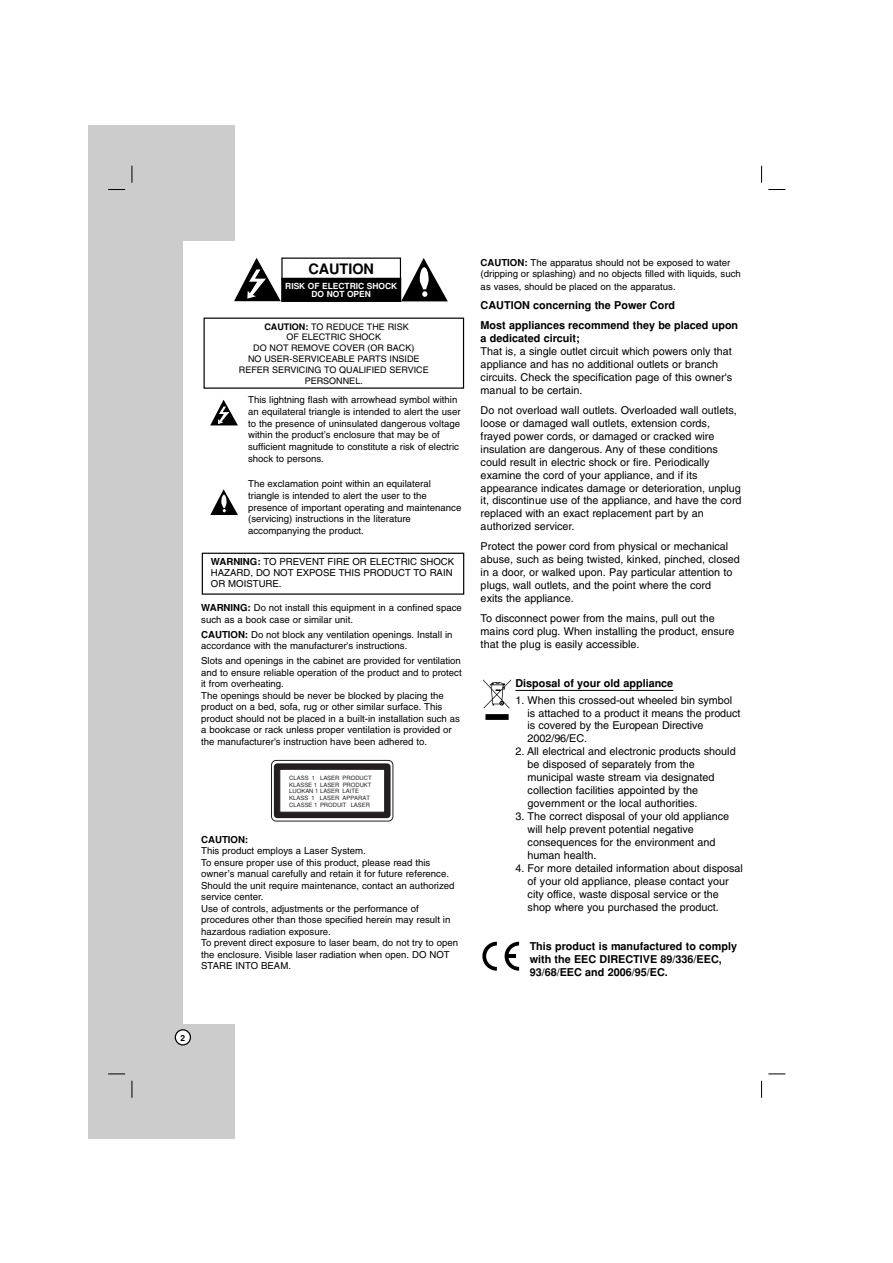
<style>
.page{position:relative;width:893px;height:1263px;background:#fff}
.page>*{position:absolute;margin:0;border:0;box-sizing:border-box;transform-origin:0 0}
.t1{font:700 14.4px "Helvetica";color:#000}
.t2{font:10.8px/12.9px "Helvetica";color:#000}
.t3{font:700 10.8px/12.9px "Helvetica";color:#000}
.t4{font:9.6px/11.6px "Helvetica";color:#000}
.t5{font:700 9.6px "Helvetica";color:#000}
.t6{font:9px "Helvetica";color:#000}
.t7{font:700 8.4px/8.4px "Helvetica";color:#fff;text-align:center}
.t8{font:700 8.4px "Helvetica";color:#000}
.t9{font:5.85px/6.8px "Helvetica";color:#231f20}
.s1{font-weight:700}
</style>
<div class="page">
<div style="left:88px;top:125px;width:146px;height:1013px;background:#ccc"></div>
<div style="left:183px;top:241px;width:111px;height:782px;background:#fff"></div>
<svg style="left:175px;top:1029px;width:16px;height:17px"></svg>
<svg style="left:132px;top:1081px;width:1px;height:17px"></svg>
<svg style="left:761px;top:1081px;width:1px;height:17px"></svg>
<svg style="left:108px;top:1074px;width:17px;height:1px"></svg>
<svg style="left:768px;top:1074px;width:17px;height:1px"></svg>
<svg style="left:761px;top:166px;width:1px;height:17px"></svg>
<svg style="left:768px;top:189px;width:17px;height:1px"></svg>
<svg style="left:132px;top:166px;width:1px;height:17px"></svg>
<svg style="left:108px;top:189px;width:17px;height:1px"></svg>
<hr style="left:515px;top:690px;width:158px;height:1px;background:#000">
<svg style="left:271px;top:760px;width:122px;height:62px"></svg>
<div style="left:274px;top:763px;width:116px;height:55px;background:#231f20;border-radius:3px"></div>
<div style="left:280px;top:769px;width:104px;height:43px;background:#fff;border:1px solid #231f20"></div>
<svg style="left:210px;top:489px;width:28px;height:26px"></svg>
<svg style="left:210px;top:400px;width:28px;height:25px"></svg>
<svg style="left:234px;top:258px;width:47px;height:43px"></svg>
<div style="left:282px;top:279px;width:118px;height:22px;background:#000"></div>
<div style="left:281px;top:278px;width:120px;height:24px;border:1px solid #000"></div>
<svg style="left:401px;top:258px;width:47px;height:43px"></svg>
<div style="left:203px;top:318px;width:261px;height:71px;border:1px solid #000"></div>
<div style="left:202px;top:553px;width:262px;height:42px;border:1px solid #000"></div>
<svg style="left:483px;top:679px;width:28px;height:41px"></svg>
<svg style="left:482px;top:942px;width:15px;height:29px"></svg>
<svg style="left:504px;top:942px;width:15px;height:29px"></svg>
<h1 class="t1" style="left:308px;top:264px;width:67px">CAUTION</h1>
<p class="t7" style="left:285px;top:282px;width:113px">RISK OF ELECTRIC SHOCK<br>DO NOT OPEN</p>
<p class="t6" style="left:264px;top:323px;width:146px"><span class="s1">CAUTION:</span> TO REDUCE THE RISK</p>
<p class="t6" style="left:286px;top:334px;width:96px">OF ELECTRIC SHOCK</p>
<p class="t6" style="left:253px;top:345px;width:163px">DO NOT REMOVE COVER (OR BACK)</p>
<p class="t6" style="left:248px;top:355px;width:173px">NO USER-SERVICEABLE PARTS INSIDE</p>
<p class="t6" style="left:239px;top:366px;width:191px">REFER SERVICING TO QUALIFIED SERVICE</p>
<p class="t6" style="left:305px;top:377px;width:60px">PERSONNEL.</p>
<p class="t4" style="left:248px;top:395px;width:214px">This lightning flash with arrowhead symbol within an equilateral triangle is intended to alert the user to the presence of uninsulated dangerous voltage within the product’s enclosure that may be of sufficient magnitude to constitute a risk of electric shock to persons.</p>
<p class="t4" style="left:248px;top:479px;width:215px">The exclamation point within an equilateral triangle is intended to alert the user to the presence of important operating and maintenance (servicing) instructions in the literature accompanying the product.</p>
<p class="t4" style="left:211px;top:557px;width:245px;line-height:10.8px"><span class="s1">WARNING:</span> TO PREVENT FIRE OR ELECTRIC SHOCK<br>HAZARD, DO NOT EXPOSE THIS PRODUCT TO RAIN<br>OR MOISTURE.</p>
<p class="t4" style="left:201px;top:603px;width:262px"><span class="s1">WARNING:</span> Do not install this equipment in a confined space such as a book case or similar unit.</p>
<p class="t4" style="left:201px;top:630px;width:253px"><span class="s1">CAUTION:</span> Do not block any ventilation openings. Install in accordance with the manufacturer's instructions.</p>
<p class="t4" style="left:201px;top:656px;width:262px">Slots and openings in the cabinet are provided for ventilation and to ensure reliable operation of the product and to protect it from overheating.<br>The openings should be never be blocked by placing the product on a bed, sofa, rug or other similar surface. This product should not be placed in a built-in installation such as a bookcase or rack unless proper ventilation is provided or the manufacturer's instruction have been adhered to.</p>
<p class="t9" style="left:289px;top:775px;width:84px">CLASS 1 LASER PRODUCT<br>KLASSE 1 LASER PRODUKT<br>LUOKAN 1 LASER LAITE<br>KLASS 1 LASER APPARAT<br>CLASSE 1 PRODUIT LASER</p>
<p class="t5" style="left:201px;top:836px;width:48px">CAUTION:</p>
<p class="t4" style="left:201px;top:846px;width:258px">This product employs a Laser System.<br>To ensure proper use of this product, please read this owner’s manual carefully and retain it for future reference.<br>Should the unit require maintenance, contact an authorized service center.<br>Use of controls, adjustments or the performance of procedures other than those specified herein may result in hazardous radiation exposure.<br>To prevent direct exposure to laser beam, do not try to open the enclosure. Visible laser radiation when open. DO NOT STARE INTO BEAM.</p>
<p class="t4" style="left:480px;top:257px;width:262px;line-height:12px"><span class="s1">CAUTION:</span> The apparatus should not be exposed to water (dripping or splashing) and no objects filled with liquids, such as vases, should be placed on the apparatus.</p>
<p class="t3" style="left:480px;top:297px;width:259px;line-height:19.8px">CAUTION concerning the Power Cord<br>Most appliances recommend they be placed upon</p>
<p class="t3" style="left:480px;top:333px;width:100px">a dedicated circuit;</p>
<p class="t2" style="left:480px;top:346px;width:253px">That is, a single outlet circuit which powers only that appliance and has no additional outlets or branch circuits. Check the specification page of this owner's manual to be certain.</p>
<p class="t2" style="left:480px;top:405px;width:262px">Do not overload wall outlets. Overloaded wall outlets, loose or damaged wall outlets, extension cords, frayed power cords, or damaged or cracked wire insulation are dangerous. Any of these conditions could result in electric shock or fire. Periodically examine the cord of your appliance, and if its appearance indicates damage or deterioration, unplug it, discontinue use of the appliance, and have the cord replaced with an exact replacement part by an authorized servicer.</p>
<p class="t2" style="left:480px;top:541px;width:260px">Protect the power cord from physical or mechanical abuse, such as being twisted, kinked, pinched, closed in a door, or walked upon. Pay particular attention to plugs, wall outlets, and the point where the cord<br>exits the appliance.</p>
<p class="t2" style="left:480px;top:613px;width:255px">To disconnect power from the mains, pull out the mains cord plug. When installing the product, ensure that the plug is easily accessible.</p>
<p class="t3" style="left:515px;top:678px;width:159px">Disposal of your old appliance</p>
<p class="t2" style="left:527px;top:694px;width:214px;text-indent:-12px">1. When this crossed-out wheeled bin symbol is attached to a product it means the product is covered by the European Directive 2002/96/EC.</p>
<p class="t2" style="left:527px;top:746px;width:209px;text-indent:-12px">2. All electrical and electronic products should be disposed of separately from the municipal waste stream via designated collection facilities appointed by the government or the local authorities.</p>
<p class="t2" style="left:527px;top:811px;width:203px;text-indent:-12px">3. The correct disposal of your old appliance will help prevent potential negative consequences for the environment and human health.</p>
<p class="t2" style="left:527px;top:863px;width:217px;text-indent:-12px">4. For more detailed information about disposal of your old appliance, please contact your city office, waste disposal service or the shop where you purchased the product.</p>
<p class="t3" style="left:529px;top:941px;width:209px">This product is manufactured to comply with the EEC DIRECTIVE 89/336/EEC,<br>93/68/EEC and 2006/95/EC.</p>
<p class="t8" style="left:181px;top:1035px;width:6px">2</p>
</div>
